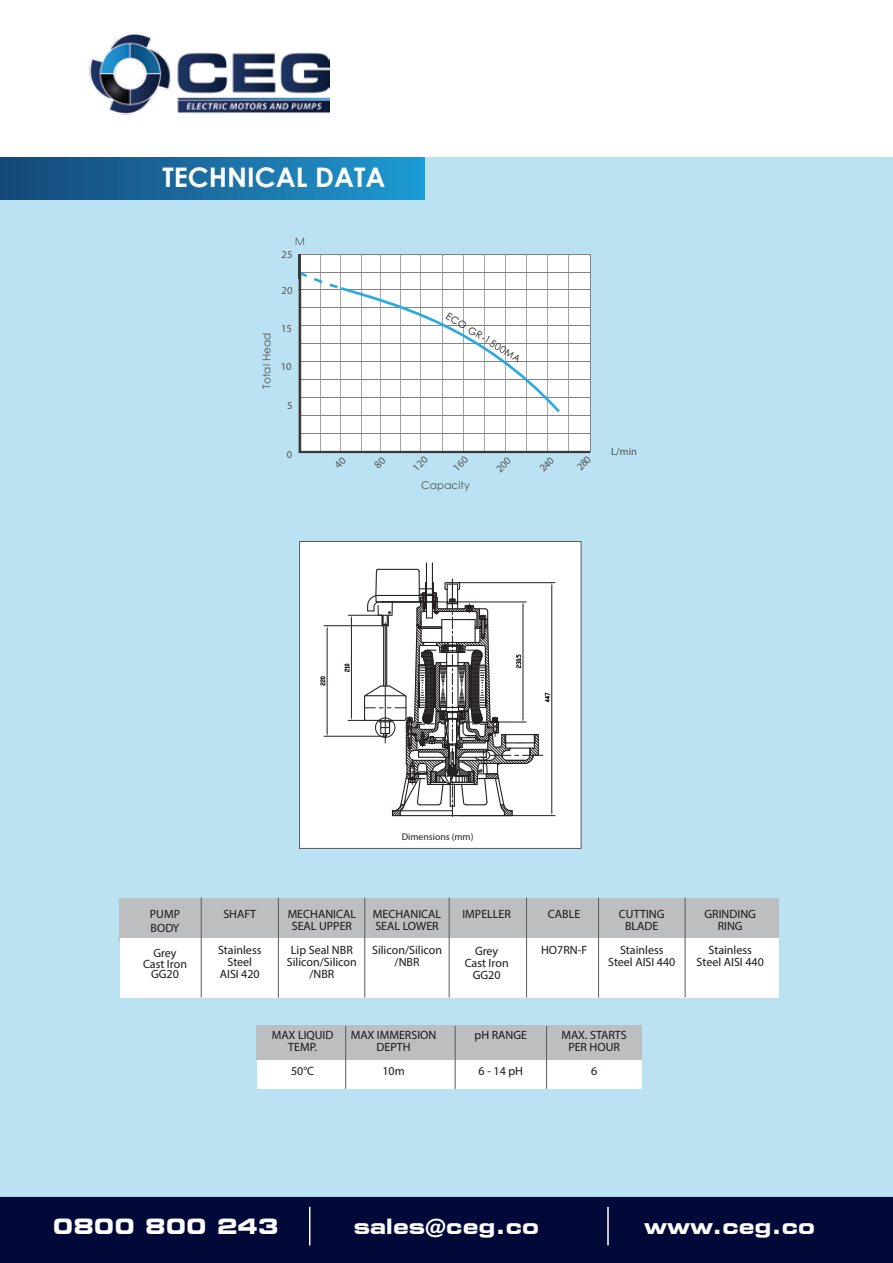
<style>
.page{position:relative;width:893px;height:1263px;background:#fff}
.page>*{position:absolute;margin:0;border:0;box-sizing:border-box;transform-origin:0 0}
.t1{font:700 27px "Century Gothic";color:#fff}
.t2{font:700 expanded 21px "Square 721 BT";color:#fff}
.t3{font:12px/12px "Myriad Pro";color:#1b171b;text-align:center}
.t4{font:10.65px "Century Gothic";color:#525453}
.t5{font:10.65px "Myriad Pro";letter-spacing:.005em;color:#525453}
.t6{font:9.75px "Myriad Pro";color:#231f20}
.t7{font:9.75px "Century Gothic";color:#231f20}
</style>
<div class="page">
<div style="left:0;top:157px;width:893px;height:1106px;background:#bbe2f3"></div>
<div style="left:298px;top:254px;width:292px;height:197px;background:#fff"></div>
<hr style="left:590px;top:254px;width:1px;height:198px;background:#808285">
<svg style="left:296px;top:238px;width:8px;height:7px"></svg>
<hr style="left:321px;top:254px;width:1px;height:198px;background:#a3a5a8">
<hr style="left:341px;top:254px;width:1px;height:198px;background:#a3a5a8">
<hr style="left:381px;top:254px;width:1px;height:198px;background:#a3a5a8">
<hr style="left:400px;top:254px;width:1px;height:198px;background:#a3a5a8">
<hr style="left:442px;top:254px;width:1px;height:198px;background:#a3a5a8">
<hr style="left:463px;top:254px;width:1px;height:198px;background:#a3a5a8">
<hr style="left:526px;top:254px;width:1px;height:198px;background:#a3a5a8">
<hr style="left:548px;top:254px;width:1px;height:198px;background:#a3a5a8">
<hr style="left:484px;top:254px;width:1px;height:198px;background:#a3a5a8">
<hr style="left:569px;top:254px;width:1px;height:198px;background:#a3a5a8">
<hr style="left:361px;top:254px;width:1px;height:198px;background:#a3a5a8">
<hr style="left:421px;top:254px;width:1px;height:198px;background:#a3a5a8">
<hr style="left:505px;top:255px;width:1px;height:197px;background:#a3a5a8">
<svg style="left:298px;top:275px;width:292px;height:178px"></svg>
<hr style="left:298px;top:272px;width:292px;height:1px;background:#808285">
<hr style="left:301px;top:254px;width:289px;height:1px;background:#808285">
<svg style="left:301px;top:272px;width:6px;height:5px"></svg>
<svg style="left:314px;top:278px;width:8px;height:5px"></svg>
<svg style="left:329px;top:283px;width:231px;height:129px"></svg>
<hr style="left:298px;top:254px;width:3px;height:25px;background:#393b3b">
<img style="left:89px;top:33px;width:241px;height:82px">
<div style="left:0;top:157px;width:425px;height:43px;background:linear-gradient(to right,#154676,#2099d2)"></div>
<div style="left:0;top:1197px;width:893px;height:66px;background:#000938"></div>
<hr style="left:607px;top:1207px;width:2px;height:38px;background:#fff">
<hr style="left:309px;top:1207px;width:1px;height:38px;background:#fff">
<div style="left:120px;top:898px;width:659px;height:43px;background:#bcbec0"></div>
<div style="left:120px;top:938px;width:659px;height:59px;background:#fff"></div>
<hr style="left:201px;top:898px;width:1px;height:99px;background:#58595b">
<hr style="left:365px;top:898px;width:1px;height:99px;background:#58595b">
<hr style="left:449px;top:898px;width:1px;height:99px;background:#58595b">
<hr style="left:526px;top:898px;width:1px;height:99px;background:#58595b">
<hr style="left:598px;top:898px;width:1px;height:99px;background:#58595b">
<hr style="left:685px;top:898px;width:1px;height:99px;background:#58595b">
<hr style="left:278px;top:898px;width:1px;height:99px;background:#58595b">
<div style="left:257px;top:1026px;width:385px;height:63px;background:#fff"></div>
<div style="left:257px;top:1025px;width:385px;height:35px;background:#bcbec0"></div>
<hr style="left:345px;top:1026px;width:1px;height:63px;background:#58595b">
<hr style="left:455px;top:1026px;width:1px;height:63px;background:#58595b">
<hr style="left:546px;top:1026px;width:1px;height:63px;background:#58595b">
<div style="left:299px;top:541px;width:282px;height:308px;background:#fff;border:1px solid #58595b"></div>
<hr style="left:432px;top:563px;width:1px;height:55px;background:#231f20">
<hr style="left:426px;top:563px;width:1px;height:55px;background:#231f20">
<svg style="left:344px;top:568px;width:211px;height:249px"></svg>
<hr style="left:324px;top:625px;width:60px;height:1px;background:#231f20">
<hr style="left:324px;top:736px;width:60px;height:1px;background:#231f20">
<hr style="left:327px;top:630px;width:1px;height:102px;background:#231f20">
<svg style="left:320px;top:676px;width:5px;height:10px"></svg>
<h1 class="t1" style="left:162px;top:157px;width:225px">TECHNICAL DATA</h1>
<p class="t5" style="left:281px;top:248px;width:13px">25</p>
<p class="t4" style="left:259px;top:389px;width:57px;rotate:-90deg">Total Head</p>
<p class="t5" style="left:281px;top:284px;width:13px">20</p>
<p class="t5" style="left:281px;top:321px;width:12px">15</p>
<p class="t5" style="left:281px;top:360px;width:12px">10</p>
<p class="t5" style="left:287px;top:399px;width:7px">5</p>
<p class="t7" style="left:450px;top:309px;width:87px;rotate:31deg">ECO GR-1500MA</p>
<p class="t5" style="left:287px;top:448px;width:7px">0</p>
<p class="t5" style="left:611px;top:445px;width:27px">L/min</p>
<p class="t4" style="left:421px;top:478px;width:50px">Capacity</p>
<p class="t3" style="left:150px;top:906px;width:32px;line-height:14.4px;text-align:left">PUMP<br>BODY</p>
<p class="t3" style="left:143px;top:948px;width:45px;line-height:10.5px">Grey<br>Cast Iron<br>GG20</p>
<p class="t6" style="left:402px;top:830px;width:73px">Dimensions (mm)</p>
<p class="t3" style="left:223px;top:908px;width:34px">SHAFT</p>
<p class="t3" style="left:218px;top:944px;width:45px">Stainless<br>Steel<br>AISI 420</p>
<p class="t3" style="left:288px;top:908px;width:70px">MECHANICAL<br>SEAL UPPER</p>
<p class="t3" style="left:287px;top:944px;width:71px">Lip Seal NBR<br>Silicon/Silicon /NBR</p>
<p class="t3" style="left:373px;top:908px;width:70px;text-align:left">MECHANICAL<br>SEAL LOWER</p>
<p class="t3" style="left:372px;top:944px;width:71px">Silicon/Silicon /NBR</p>
<p class="t3" style="left:272px;top:1029px;width:63px">MAX LIQUID<br>TEMP.</p>
<p class="t3" style="left:291px;top:1065px;width:25px">50°C</p>
<p class="t3" style="left:351px;top:1029px;width:87px">MAX IMMERSION<br>DEPTH</p>
<p class="t3" style="left:382px;top:1065px;width:24px">10m</p>
<p class="t3" style="left:462px;top:908px;width:50px">IMPELLER</p>
<p class="t3" style="left:465px;top:945px;width:45px">Grey<br>Cast Iron<br>GG20</p>
<p class="t3" style="left:548px;top:908px;width:34px">CABLE</p>
<p class="t3" style="left:541px;top:944px;width:48px">HO7RN-F</p>
<p class="t3" style="left:619px;top:908px;width:47px">CUTTING<br>BLADE</p>
<p class="t3" style="left:608px;top:944px;width:69px">Stainless<br>Steel AISI 440</p>
<p class="t3" style="left:475px;top:1029px;width:54px">pH RANGE</p>
<p class="t3" style="left:479px;top:1065px;width:46px">6 - 14 pH</p>
<p class="t3" style="left:561px;top:1029px;width:67px">MAX. STARTS<br>PER HOUR</p>
<p class="t3" style="left:591px;top:1065px;width:8px">6</p>
<p class="t3" style="left:704px;top:908px;width:53px">GRINDING<br>RING</p>
<p class="t3" style="left:697px;top:944px;width:69px">Stainless<br>Steel AISI 440</p>
<h2 class="t2" style="left:53px;top:1213px;width:227px">0800 800 243</h2>
<h2 class="t2" style="left:354px;top:1213px;width:187px">sales@ceg.co</h2>
<h2 class="t2" style="left:644px;top:1213px;width:172px">www.ceg.co</h2>
</div>
